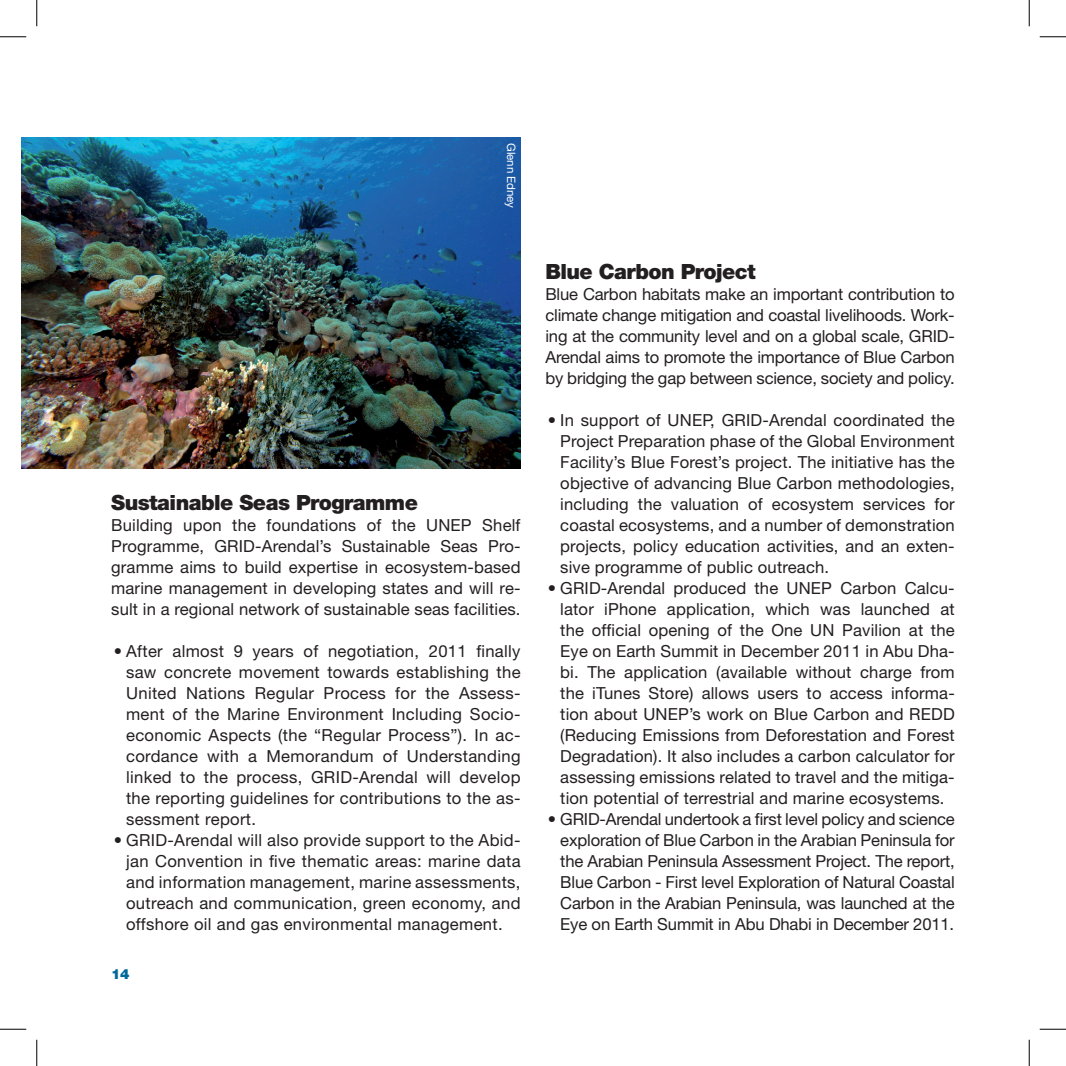
<style>
.page{position:relative;width:1066px;height:1066px;background:#fff}
.page>*{position:absolute;margin:0;border:0;box-sizing:border-box;transform-origin:0 0}
.t1{font:900 21px "Helvetica Neue LT Pro";letter-spacing:-.025em;color:#231f20}
.t2{font:16.62px/21px "Helvetica Neue LT Pro";letter-spacing:.01em;color:#231f20;text-align:justify}
.t3{font:900 14px "Helvetica Neue LT Pro";color:#006899}
.t4{font:11.55px "Helvetica Neue LT Pro";letter-spacing:-.01em;color:#fff}
</style>
<div class="page">
<img style="left:22px;top:138px;width:498px;height:330px">
<svg style="left:0;top:36px;width:26px;height:1px"></svg>
<svg style="left:1039px;top:36px;width:27px;height:1px"></svg>
<svg style="left:0;top:1029px;width:26px;height:1px"></svg>
<svg style="left:1039px;top:1029px;width:27px;height:1px"></svg>
<svg style="left:36px;top:0;width:1px;height:26px"></svg>
<svg style="left:36px;top:1039px;width:1px;height:27px"></svg>
<svg style="left:1029px;top:0;width:1px;height:26px"></svg>
<svg style="left:1029px;top:1039px;width:1px;height:27px"></svg>
<p class="t4" style="left:518px;top:143px;width:66px;rotate:90deg">Glenn Edney</p>
<p class="t1" style="left:111px;top:490px;width:308px">Sustainable Seas Programme</p>
<p class="t2" style="left:111px;top:514px;width:411px">Building upon the foundations of the UNEP Shelf Programme, GRID-Arendal’s Sustainable Seas Pro&shy;gramme aims to build expertise in ecosystem-based marine management in developing states and will re&shy;sult in a regional network of sustainable seas facilities.</p>
<p class="t2" style="left:126px;top:640px;width:396px;text-indent:-12px">• After almost 9 years of negotiation, 2011 finally saw concrete movement towards establishing the United Nations Regular Process for the Assess&shy;ment of the Marine Environment Including Socio&shy;economic Aspects (the “Regular Process”). In ac&shy;cordance with a Memorandum of Understanding linked to the process, GRID-Arendal will develop the reporting guidelines for contributions to the as&shy;sessment report.</p>
<p class="t2" style="left:126px;top:829px;width:396px;text-indent:-12px">• GRID-Arendal will also provide support to the Abid&shy;jan Convention in five thematic areas: marine data and information management, marine assessments, outreach and communication, green economy, and offshore oil and gas environmental management.</p>
<p class="t3" style="left:111px;top:965px;width:20px">14</p>
<p class="t1" style="left:545px;top:259px;width:212px">Blue Carbon Project</p>
<p class="t2" style="left:545px;top:283px;width:411px">Blue Carbon habitats make an important contribution to climate change mitigation and coastal livelihoods. Work&shy;ing at the community level and on a global scale, GRID-Arendal aims to promote the importance of Blue Carbon by bridging the gap between science, society and policy.</p>
<p class="t2" style="left:560px;top:409px;width:396px;text-indent:-12px">• In support of UNEP, GRID-Arendal coordinated the Project Preparation phase of the Global Environment Facility’s Blue Forest’s project. The initiative has the objective of advancing Blue Carbon methodologies, including the valuation of ecosystem services for coastal ecosystems, and a number of demonstration projects, policy education activities, and an exten&shy;sive programme of public outreach.</p>
<p class="t2" style="left:560px;top:577px;width:396px;text-indent:-12px">• GRID-Arendal produced the UNEP Carbon Calcu&shy;lator iPhone application, which was launched at the official opening of the One UN Pavilion at the Eye on Earth Summit in December 2011 in Abu Dha&shy;bi. The application (available without charge from the iTunes Store) allows users to access informa&shy;tion about UNEP’s work on Blue Carbon and REDD (Reducing Emissions from Deforestation and Forest Degradation). It also includes a carbon calculator for assessing emissions related to travel and the mitiga&shy;tion potential of terrestrial and marine ecosystems.</p>
<p class="t2" style="left:560px;top:808px;width:396px;text-indent:-12px">• GRID-Arendal undertook a first level policy and science exploration of Blue Carbon in the Arabian Peninsula for the Arabian Peninsula Assessment Project. The report, Blue Carbon - First level Exploration of Natural Coastal Carbon in the Arabian Peninsula, was launched at the Eye on Earth Summit in Abu Dhabi in December 2011.</p>
</div>
